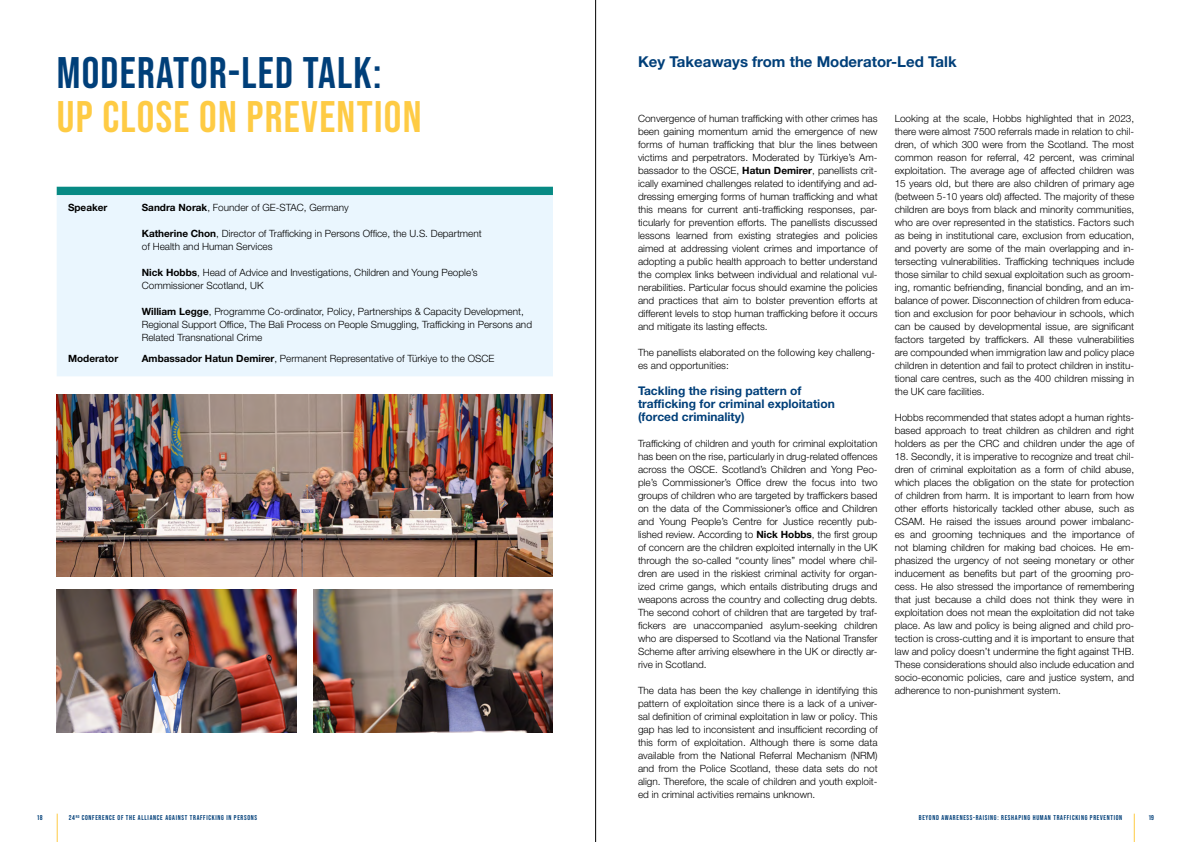
<style>
.page{position:relative;width:1191px;height:842px;background:#fff}
.page>*{position:absolute;margin:0;border:0;box-sizing:border-box;transform-origin:0 0}
.t1{font:44px "Bebas Neue";letter-spacing:.03em;color:#fecb44}
.t2{font:44px "Bebas Neue";letter-spacing:.03em;color:#003f79}
.t3{font:700 15px "Helvetica Neue LT Pro";color:#003f79}
.t4{font:700 12px/13px "Helvetica Neue LT Pro";color:#003f79}
.t5{font:300 10px/13px "Helvetica Neue LT Pro";color:#000;text-align:justify}
.t6{font:700 10px "Helvetica Neue LT Pro";color:#000}
.t7{font:7px "Bebas Neue";letter-spacing:.1em;color:#003f79}
.s1{font-weight:700}
</style>
<div class="page">
<svg style="left:1133px;top:814px;width:1px;height:28px"></svg>
<svg style="left:57px;top:814px;width:1px;height:28px"></svg>
<div style="left:57px;top:187px;width:496px;height:8px;background:#078a84"></div>
<div style="left:57px;top:195px;width:496px;height:181px;background:#eaf6fe"></div>
<img style="left:57px;top:395px;width:496px;height:182px">
<img style="left:57px;top:590px;width:239px;height:143px">
<img style="left:313px;top:590px;width:240px;height:143px">
<hr style="left:595px;top:0;width:1px;height:842px;background:#000">
<h1 class="t2" style="left:57px;top:48px;width:326px">MODERATOR-LED TALK:</h1>
<h1 class="t1" style="left:57px;top:92px;width:366px">UP CLOSE ON PREVENTION</h1>
<p class="t6" style="left:68px;top:201px;width:41px">Speaker</p>
<p class="t5" style="left:142px;top:201px;width:208px"><span class="s1">Sandra Norak</span>, Founder of GE-STAC, Germany</p>
<p class="t5" style="left:142px;top:227px;width:341px"><span class="s1">Katherine Chon</span>, Director of Trafficking in Persons Office, the U.S. Department of Health and Human Services</p>
<p class="t5" style="left:142px;top:266px;width:337px"><span class="s1">Nick Hobbs</span>, Head of Advice and Investigations, Children and Young People’s<br>Commissioner Scotland, UK</p>
<p class="t5" style="left:142px;top:305px;width:392px;text-align:left"><span class="s1">William Legge</span>, Programme Co-ordinator, Policy, Partnerships &amp; Capacity Development,<br>Regional Support Office, The Bali Process on People Smuggling, Trafficking in Persons and<br>Related Transnational Crime</p>
<p class="t6" style="left:68px;top:352px;width:52px">Moderator</p>
<p class="t5" style="left:142px;top:352px;width:354px"><span class="s1">Ambassador Hatun Demirer</span>, Permanent Representative of Türkiye to the OSCE</p>
<h2 class="t3" style="left:638px;top:53px;width:320px">Key Takeaways from the Moderator-Led Talk</h2>
<p class="t5" style="left:638px;top:111px;width:241px">Convergence of human trafficking with other crimes has been gaining momentum amid the emergence of new forms of human trafficking that blur the lines between victims and perpetrators. Moderated by Türkiye’s Am&shy;bassador to the OSCE, <span class="s1">Hatun Demirer</span>, panellists crit&shy;ically examined challenges related to identifying and ad&shy;dressing emerging forms of human trafficking and what this means for current anti-trafficking responses, par&shy;ticularly for prevention efforts. The panellists discussed lessons learned from existing strategies and policies aimed at addressing violent crimes and importance of adopting a public health approach to better understand the complex links between individual and relational vul&shy;nerabilities. Particular focus should examine the policies and practices that aim to bolster prevention efforts at different levels to stop human trafficking before it occurs and mitigate its lasting effects.</p>
<p class="t5" style="left:638px;top:345px;width:239px">The panellists elaborated on the following key challeng&shy;es and opportunities:</p>
<p class="t4" style="left:638px;top:384px;width:198px">Tackling the rising pattern of trafficking for criminal exploitation (forced criminality)</p>
<p class="t5" style="left:638px;top:436px;width:241px">Trafficking of children and youth for criminal exploitation has been on the rise, particularly in drug-related offences across the OSCE. Scotland’s Children and Yong Peo&shy;ple’s Commissioner’s Office drew the focus into two groups of children who are targeted by traffickers based on the data of the Commissioner’s office and Children and Young People’s Centre for Justice recently pub&shy;lished review. According to <span class="s1">Nick Hobbs</span>, the first group of concern are the children exploited internally in the UK through the so-called “county lines” model where chil&shy;dren are used in the riskiest criminal activity for organ&shy;ized crime gangs, which entails distributing drugs and weapons across the country and collecting drug debts.<br>The second cohort of children that are targeted by traf&shy;fickers are unaccompanied asylum-seeking children who are dispersed to Scotland via the National Transfer Scheme after arriving elsewhere in the UK or directly ar&shy;rive in Scotland.</p>
<p class="t5" style="left:638px;top:683px;width:241px">The data has been the key challenge in identifying this pattern of exploitation since there is a lack of a univer&shy;sal definition of criminal exploitation in law or policy. This gap has led to inconsistent and insufficient recording of this form of exploitation. Although there is some data available from the National Referral Mechanism (NRM) and from the Police Scotland, these data sets do not align. Therefore, the scale of children and youth exploit&shy;ed in criminal activities remains unknown.</p>
<p class="t5" style="left:894px;top:111px;width:241px">Looking at the scale, Hobbs highlighted that in 2023, there were almost 7500 referrals made in relation to chil&shy;dren, of which 300 were from the Scotland. The most common reason for referral, 42 percent, was criminal exploitation. The average age of affected children was 15 years old, but there are also children of primary age (between 5-10 years old) affected. The majority of these children are boys from black and minority communities, who are over represented in the statistics. Factors such as being in institutional care, exclusion from education, and poverty are some of the main overlapping and in&shy;tersecting vulnerabilities. Trafficking techniques include those similar to child sexual exploitation such as groom&shy;ing, romantic befriending, financial bonding, and an im&shy;balance of power. Disconnection of children from educa&shy;tion and exclusion for poor behaviour in schools, which can be caused by developmental issue, are significant factors targeted by traffickers. All these vulnerabilities are compounded when immigration law and policy place children in detention and fail to protect children in institu&shy;tional care centres, such as the 400 children missing in the UK care facilities.</p>
<p class="t5" style="left:894px;top:410px;width:241px">Hobbs recommended that states adopt a human rights&shy;based approach to treat children as children and right holders as per the CRC and children under the age of</p>
<p class="t5" style="left:894px;top:449px;width:241px">18. Secondly, it is imperative to recognize and treat chil&shy;dren of criminal exploitation as a form of child abuse, which places the obligation on the state for protection of children from harm. It is important to learn from how other efforts historically tackled other abuse, such as CSAM. He raised the issues around power imbalanc&shy;es and grooming techniques and the importance of not blaming children for making bad choices. He em&shy;phasized the urgency of not seeing monetary or other inducement as benefits but part of the grooming pro&shy;cess. He also stressed the importance of remembering that just because a child does not think they were in exploitation does not mean the exploitation did not take place. As law and policy is being aligned and child pro&shy;tection is cross-cutting and it is important to ensure that law and policy doesn’t undermine the fight against THB.<br>These considerations should also include education and socio-economic policies, care and justice system, and adherence to non-punishment system.</p>
<p class="t7" style="left:37px;top:813px;width:7px">18</p>
<p class="t7" style="left:69px;top:813px;width:190px">24<sup>RD</sup> CONFERENCE OF THE ALLIANCE AGAINST TRAFFICKING IN PERSONS</p>
<p class="t7" style="left:918px;top:813px;width:205px">BEYOND AWARENESS-RAISING: RESHAPING HUMAN TRAFFICKING PREVENTION</p>
<p class="t7" style="left:1148px;top:813px;width:7px">19</p>
</div>
